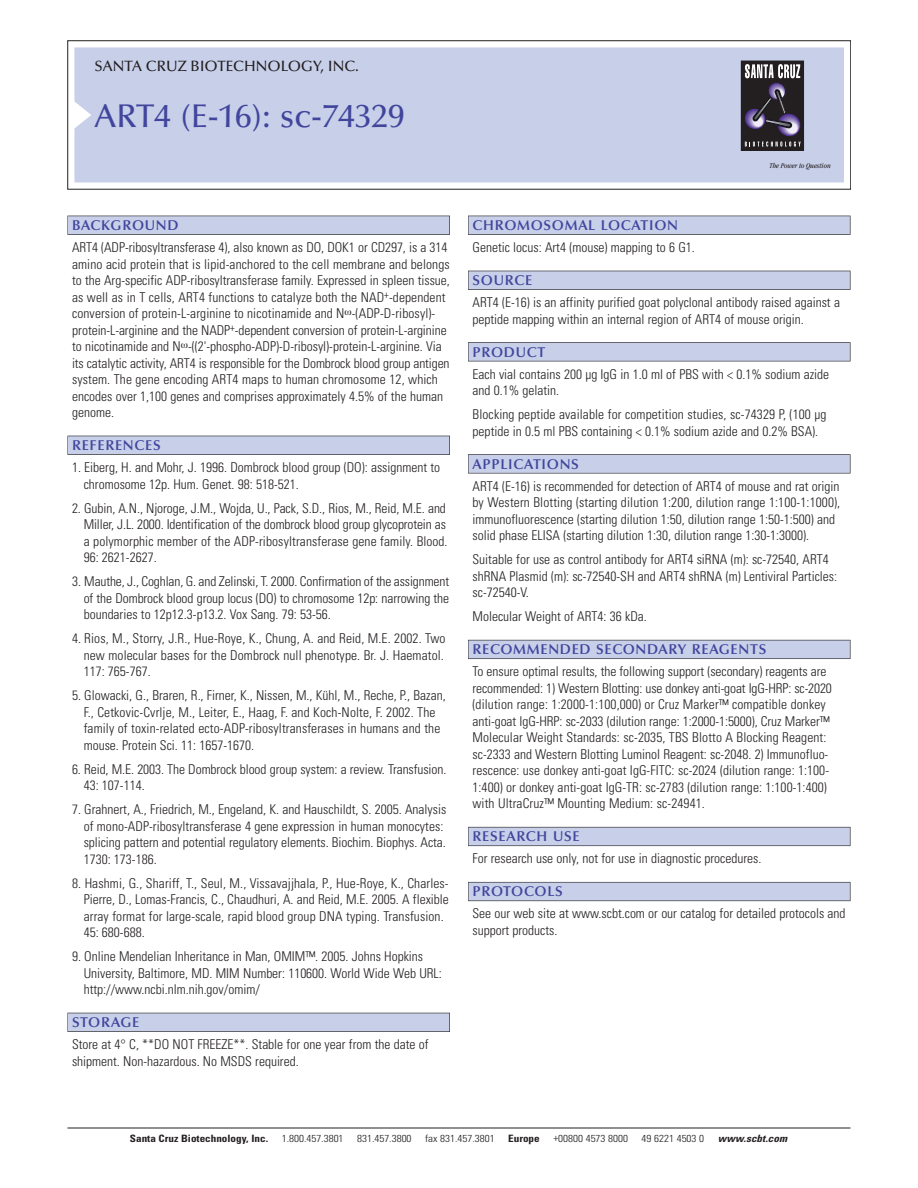
<style>
.page{position:relative;width:918px;height:1188px;background:#fff}
.page>*{position:absolute;margin:0;border:0;box-sizing:border-box;transform-origin:0 0}
.t1{font:500 33px "Optima";color:#41459c}
.t2{font:500 15px "Optima";color:#231f20}
.t3{font:600 14.25px "Optima";letter-spacing:.05em;color:#41459c}
.t4{font:300 condensed 13.5px/16.5px "Univers";color:#231f20}
.t5{font:300 condensed 10.2px "Univers";color:#231f20;scale:1.1 1}
.t6{font:700 condensed 10.2px "Univers";color:#231f20;scale:1.1 1}
.t7{font:italic 700 condensed 10.2px "Univers";color:#231f20;scale:1.1 1}
.t8{font:italic condensed 7.5px "Garamond";color:#231f20}
</style>
<div class="page">
<div style="left:74px;top:47px;width:770px;height:135px;background:#c7cfe9"></div>
<div style="left:741px;top:61px;width:62px;height:89px;background:#231f20"></div>
<div style="left:741px;top:61px;width:63px;height:90px;border:1px solid #231f20"></div>
<svg style="left:741px;top:64px;width:64px;height:83px"></svg>
<div style="left:68px;top:216px;width:382px;height:19px;background:#64636a"></div>
<div style="left:68px;top:216px;width:381px;height:18px;background:#c7cfe9"></div>
<div style="left:68px;top:436px;width:382px;height:19px;background:#62626a"></div>
<div style="left:68px;top:436px;width:381px;height:18px;background:#c7cfe9"></div>
<div style="left:68px;top:1013px;width:382px;height:19px;background:#63636c"></div>
<div style="left:68px;top:1013px;width:381px;height:18px;background:#c7cfe9"></div>
<div style="left:468px;top:216px;width:382px;height:19px;background:#64636a"></div>
<div style="left:468px;top:216px;width:382px;height:18px;background:#c7cfe9"></div>
<div style="left:468px;top:271px;width:382px;height:19px;background:#62626a"></div>
<div style="left:468px;top:271px;width:382px;height:18px;background:#c7cfe9"></div>
<div style="left:468px;top:342px;width:382px;height:19px;background:#67666b"></div>
<div style="left:468px;top:343px;width:382px;height:18px;background:#c7cfe9"></div>
<div style="left:468px;top:454px;width:382px;height:19px;background:#6b696e"></div>
<div style="left:468px;top:455px;width:382px;height:18px;background:#c7cfe9"></div>
<div style="left:468px;top:640px;width:382px;height:19px;background:#696a75"></div>
<div style="left:468px;top:640px;width:382px;height:18px;background:#c7cfe9"></div>
<div style="left:468px;top:827px;width:382px;height:19px;background:#717380"></div>
<div style="left:468px;top:827px;width:382px;height:18px;background:#c7cfe9"></div>
<div style="left:468px;top:882px;width:382px;height:19px;background:#70727f"></div>
<div style="left:468px;top:883px;width:382px;height:18px;background:#c7cfe9"></div>
<hr style="left:68px;top:1128px;width:782px;height:1px;background:#231f20">
<p class="t2" style="left:94px;top:60px;width:266px">SANTA CRUZ BIOTECHNOLOGY, INC.</p>
<h1 class="t1" style="left:94px;top:102px;width:312px">ART4 (E-16): sc-74329</h1>
<p class="t3" style="left:72px;top:219px;width:108px">BACKGROUND</p>
<p class="t4" style="left:72px;top:240px;width:379px">ART4 (ADP-ribosyltransferase 4), also known as DO, DOK1 or CD297, is a 314 amino acid protein that is lipid-anchored to the cell membrane and belongs to the Arg-specific ADP-ribosyltransferase family. Expressed in spleen tissue, as well as in T cells, ART4 functions to catalyze both the NAD<sup>+</sup>-dependent conversion of protein-L-arginine to nicotinamide and N -(ADP-D-ribosyl)- protein-L-arginine and the NADP<sup>+</sup>-dependent conversion of protein-L-arginine to nicotinamide and N -((2'-phospho-ADP)-D-ribosyl)-protein-L-arginine. Via its catalytic activity, ART4 is responsible for the Dombrock blood group antigen system. The gene encoding ART4 maps to human chromosome 12, which encodes over 1,100 genes and comprises approximately 4.5% of the human genome.</p>
<p class="t3" style="left:72px;top:439px;width:90px">REFERENCES</p>
<p class="t4" style="left:84px;top:460px;width:358px;text-indent:-12px">1. Eiberg, H. and Mohr, J. 1996. Dombrock blood group (DO): assignment to chromosome 12p. Hum. Genet. 98: 518-521.</p>
<p class="t4" style="left:84px;top:501px;width:365px;text-indent:-12px">2. Gubin, A.N., Njoroge, J.M., Wojda, U., Pack, S.D., Rios, M., Reid, M.E. and Miller, J.L. 2000. Identification of the dombrock blood group glycoprotein as a polymorphic member of the ADP-ribosyltransferase gene family. Blood.<br>96: 2621-2627.</p>
<p class="t4" style="left:84px;top:574px;width:367px;text-align:justify;text-indent:-12px">3. Mauthe, J., Coghlan, G. and Zelinski, T. 2000. Confirmation of the assignment of the Dombrock blood group locus (DO) to chromosome 12p: narrowing the boundaries to 12p12.3-p13.2. Vox Sang. 79: 53-56.</p>
<p class="t4" style="left:84px;top:631px;width:363px;text-align:justify;text-indent:-12px">4. Rios, M., Storry, J.R., Hue-Roye, K., Chung, A. and Reid, M.E. 2002. Two new molecular bases for the Dombrock null phenotype. Br. J. Haematol.<br>117: 765-767.</p>
<p class="t4" style="left:84px;top:688px;width:364px;text-indent:-12px">5. Glowacki, G., Braren, R., Firner, K., Nissen, M., Kühl, M., Reche, P., Bazan, F., Cetkovic-Cvrlje, M., Leiter, E., Haag, F. and Koch-Nolte, F. 2002. The family of toxin-related ecto-ADP-ribosyltransferases in humans and the mouse. Protein Sci. 11: 1657-1670.</p>
<p class="t4" style="left:84px;top:762px;width:364px;text-indent:-12px">6. Reid, M.E. 2003. The Dombrock blood group system: a review. Transfusion.<br>43: 107-114.</p>
<p class="t4" style="left:84px;top:802px;width:364px;text-indent:-12px">7. Grahnert, A., Friedrich, M., Engeland, K. and Hauschildt, S. 2005. Analysis of mono-ADP-ribosyltransferase 4 gene expression in human monocytes: splicing pattern and potential regulatory elements. Biochim. Biophys. Acta.<br>1730: 173-186.</p>
<p class="t4" style="left:84px;top:876px;width:367px;text-indent:-12px">8. Hashmi, G., Shariff, T., Seul, M., Vissavajjhala, P., Hue-Roye, K., Charles-Pierre, D., Lomas-Francis, C., Chaudhuri, A. and Reid, M.E. 2005. A flexible array format for large-scale, rapid blood group DNA typing. Transfusion.<br>45: 680-688.</p>
<p class="t4" style="left:84px;top:949px;width:360px;text-indent:-12px">9. Online Mendelian Inheritance in Man, OMIM™. 2005. Johns Hopkins<br>University, Baltimore, MD. MIM Number: 110600. World Wide Web URL: http://www.ncbi.nlm.nih.gov/omim/</p>
<p class="t3" style="left:72px;top:1016px;width:69px">STORAGE</p>
<p class="t4" style="left:72px;top:1038px;width:358px">Store at 4° C, **DO NOT FREEZE**. Stable for one year from the date of shipment. Non-hazardous. No MSDS required.</p>
<p class="t8" style="left:769px;top:163px;width:63px">The Power to Question</p>
<p class="t3" style="left:473px;top:219px;width:207px">CHROMOSOMAL LOCATION</p>
<p class="t4" style="left:473px;top:240px;width:224px">Genetic locus: Art4 (mouse) mapping to 6 G1.</p>
<p class="t3" style="left:473px;top:274px;width:61px">SOURCE</p>
<p class="t4" style="left:473px;top:295px;width:369px">ART4 (E-16) is an affinity purified goat polyclonal antibody raised against a peptide mapping within an internal region of ART4 of mouse origin.</p>
<p class="t3" style="left:473px;top:346px;width:74px">PRODUCT</p>
<p class="t4" style="left:473px;top:367px;width:358px">Each vial contains 200 µg IgG in 1.0 ml of PBS with &lt; 0.1% sodium azide and 0.1% gelatin.</p>
<p class="t4" style="left:473px;top:408px;width:356px">Blocking peptide available for competition studies, sc-74329 P, (100 µg peptide in 0.5 ml PBS containing &lt; 0.1% sodium azide and 0.2% BSA).</p>
<p class="t3" style="left:473px;top:458px;width:108px">APPLICATIONS</p>
<p class="t4" style="left:473px;top:479px;width:369px">ART4 (E-16) is recommended for detection of ART4 of mouse and rat origin by Western Blotting (starting dilution 1:200, dilution range 1:100-1:1000), immunofluorescence (starting dilution 1:50, dilution range 1:50-1:500) and solid phase ELISA (starting dilution 1:30, dilution range 1:30-1:3000).</p>
<p class="t4" style="left:473px;top:553px;width:366px">Suitable for use as control antibody for ART4 siRNA (m): sc-72540, ART4 shRNA Plasmid (m): sc-72540-SH and ART4 shRNA (m) Lentiviral Particles: sc-72540-V.</p>
<p class="t4" style="left:473px;top:610px;width:176px">Molecular Weight of ART4: 36 kDa.</p>
<p class="t3" style="left:473px;top:643px;width:295px">RECOMMENDED SECONDARY REAGENTS</p>
<p class="t4" style="left:473px;top:665px;width:361px">To ensure optimal results, the following support (secondary) reagents are recommended: 1) Western Blotting: use donkey anti-goat IgG-HRP: sc-2020 (dilution range: 1:2000-1:100,000) or Cruz Marker™ compatible donkey anti-goat IgG-HRP: sc-2033 (dilution range: 1:2000-1:5000), Cruz Marker™ Molecular Weight Standards: sc-2035, TBS Blotto A Blocking Reagent: sc-2333 and Western Blotting Luminol Reagent: sc-2048. 2) Immunofluo&shy;rescence: use donkey anti-goat IgG-FITC: sc-2024 (dilution range: 1:100- 1:400) or donkey anti-goat IgG-TR: sc-2783 (dilution range: 1:100-1:400) with UltraCruz™ Mounting Medium: sc-24941.</p>
<p class="t3" style="left:473px;top:831px;width:109px">RESEARCH USE</p>
<p class="t4" style="left:473px;top:852px;width:290px">For research use only, not for use in diagnostic procedures.</p>
<p class="t3" style="left:473px;top:886px;width:92px">PROTOCOLS</p>
<p class="t4" style="left:473px;top:907px;width:375px">See our web site at www.scbt.com or our catalog for detailed protocols and support products.</p>
<p class="t6" style="left:130px;top:1135px;width:127px">Santa Cruz Biotechnology, Inc.</p>
<p class="t5" style="left:282px;top:1135px;width:58px">1.800.457.3801</p>
<p class="t5" style="left:357px;top:1135px;width:51px">831.457.3800</p>
<p class="t5" style="left:425px;top:1135px;width:65px">fax 831.457.3801</p>
<p class="t6" style="left:508px;top:1135px;width:30px">Europe</p>
<p class="t5" style="left:553px;top:1135px;width:69px">+00800 4573 8000</p>
<p class="t5" style="left:642px;top:1135px;width:58px">49 6221 4503 0</p>
<p class="t7" style="left:718px;top:1135px;width:67px">www.scbt.com</p>
</div>
